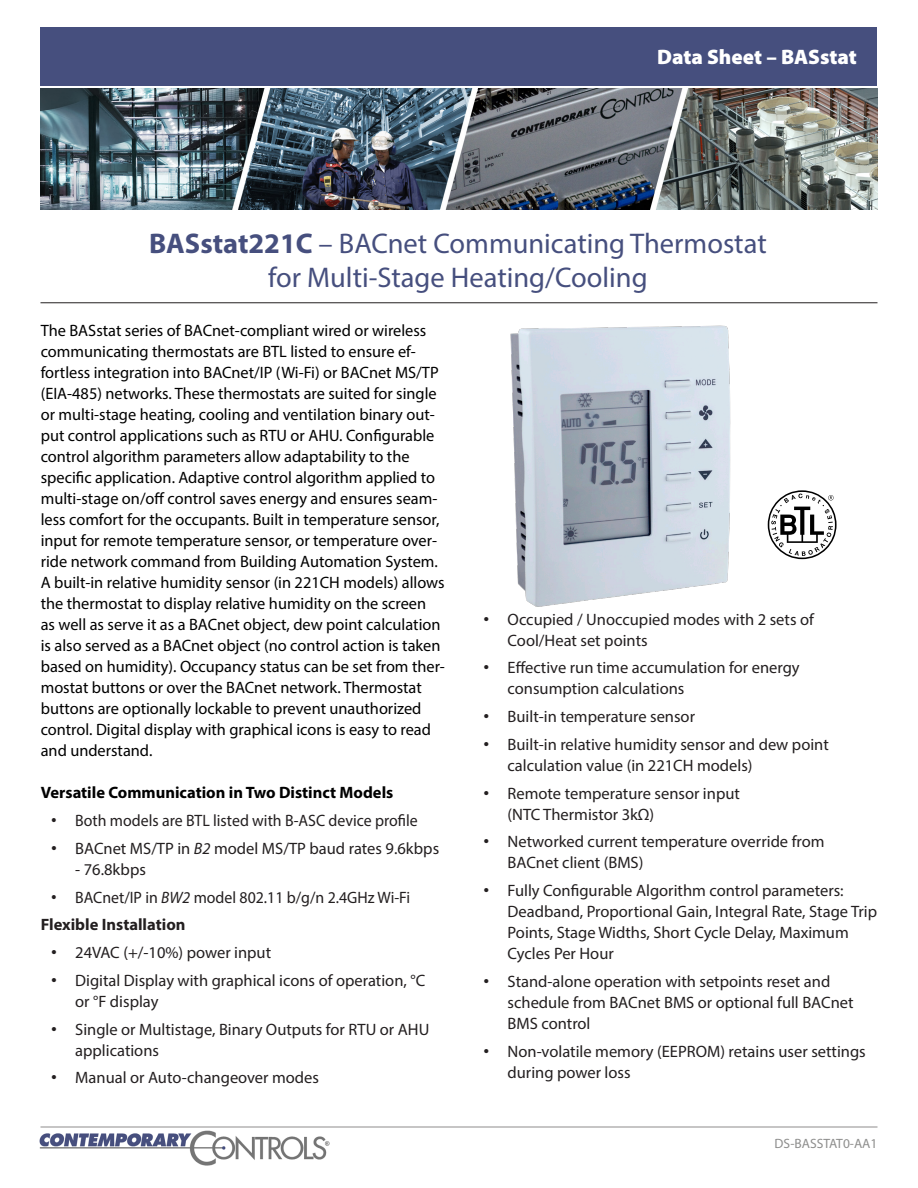
<style>
.page{position:relative;width:918px;height:1188px;background:#fff}
.page>*{position:absolute;margin:0;border:0;box-sizing:border-box;transform-origin:0 0}
.t1{font:28.5px/34.2px "Myriad Pro";color:#464f7e;text-align:center}
.t2{font:900 21px "Myriad Pro";color:#fff}
.t3{font:16.5px/21px "Myriad Pro";color:#000}
.t4{font:16.5px/21px "Myriad Pro";color:#231f20}
.t5{font:16.5px "Myriad Pro";color:#231f20;scale:.96 1}
.t6{font:700 16.5px "Myriad Pro";color:#000}
.t7{font:700 16.5px "Myriad Pro";color:#231f20}
.t8{font:13.5px "Myriad Pro";color:#8e8e8d}
.s1{font-weight:700}
.s2{font-family:"Arial"}
.s3{font-style:italic}
</style>
<div class="page">
<hr style="left:40px;top:1127px;width:838px;height:1px;background:#8e8d8c">
<div style="left:40px;top:27px;width:838px;height:59px;background:#464f7e"></div>
<img style="left:40px;top:1131px;width:290px;height:35px">
<hr style="left:40px;top:302px;width:838px;height:1px;background:#231f20">
<img style="left:40px;top:89px;width:838px;height:120px">
<img style="left:510px;top:325px;width:221px;height:282px">
<svg style="left:768px;top:490px;width:69px;height:69px"></svg>
<p class="t2" style="left:657px;top:43px;width:201px">Data Sheet – BASstat</p>
<p class="t1" style="left:149px;top:226px;width:619px"><span class="s1">BASstat221C</span> – BACnet Communicating Thermostat for Multi-Stage Heating/Cooling</p>
<p class="t3" style="left:41px;top:320px;width:406px">The BASstat series of BACnet-compliant wired or wireless communicating thermostats are BTL listed to ensure ef&shy;fortless integration into BACnet/IP (Wi-Fi) or BACnet MS/TP (EIA-485) networks. These thermostats are suited for single or multi-stage heating, cooling and ventilation binary out&shy;put control applications such as RTU or AHU. Configurable control algorithm parameters allow adaptability to the specific application. Adaptive control algorithm applied to multi-stage on/off control saves energy and ensures seam&shy;less comfort for the occupants. Built in temperature sensor, input for remote temperature sensor, or temperature over&shy;ride network command from Building Automation System.<br>A built-in relative humidity sensor (in 221CH models) allows the thermostat to display relative humidity on the screen<br>as well as serve it as a BACnet object, dew point calculation is also served as a BACnet object (no control action is taken based on humidity). Occupancy status can be set from ther&shy;mostat buttons or over the BACnet network. Thermostat buttons are optionally lockable to prevent unauthorized control. Digital display with graphical icons is easy to read and understand.</p>
<p class="t6" style="left:41px;top:782px;width:354px">Versatile Communication in Two Distinct Models</p>
<p class="t5" style="left:51px;top:810px;width:383px"><span class="s2">•</span> Both models are BTL listed with B-ASC device profile</p>
<p class="t4" style="left:51px;top:838px;width:390px"><span class="s2">•</span> BACnet MS/TP in <span class="s3">B2</span> model MS/TP baud rates 9.6kbps</p>
<p class="t4" style="left:75px;top:859px;width:72px">- 76.8kbps</p>
<p class="t5" style="left:51px;top:887px;width:376px"><span class="s2">•</span> BACnet/IP in <span class="s3">BW2</span> model 802.11 b/g/n 2.4GHz Wi-Fi</p>
<p class="t7" style="left:41px;top:914px;width:146px">Flexible Installation</p>
<p class="t4" style="left:51px;top:942px;width:221px"><span class="s2">•</span> 24VAC (+/-10%) power input</p>
<p class="t4" style="left:75px;top:970px;width:352px;text-indent:-24px"><span class="s2">•</span> Digital Display with graphical icons of operation, °C or °F display</p>
<p class="t4" style="left:75px;top:1018px;width:356px;text-indent:-24px"><span class="s2">•</span> Single or Multistage, Binary Outputs for RTU or AHU applications</p>
<p class="t4" style="left:51px;top:1067px;width:269px"><span class="s2">•</span> Manual or Auto-changeover modes</p>
<p class="t4" style="left:508px;top:608px;width:308px;text-indent:-24px"><span class="s2">•</span> Occupied / Unoccupied modes with 2 sets of<br>Cool/Heat set points</p>
<p class="t4" style="left:508px;top:657px;width:294px;text-indent:-24px"><span class="s2">•</span> Effective run time accumulation for energy consumption calculations</p>
<p class="t4" style="left:484px;top:706px;width:213px"><span class="s2">•</span> Built-in temperature sensor</p>
<p class="t4" style="left:508px;top:734px;width:323px;text-indent:-24px"><span class="s2">•</span> Built-in relative humidity sensor and dew point calculation value (in 221CH models)</p>
<p class="t4" style="left:508px;top:782px;width:234px;text-indent:-24px"><span class="s2">•</span> Remote temperature sensor input (NTC Thermistor 3kΩ)</p>
<p class="t4" style="left:508px;top:831px;width:319px;text-indent:-24px"><span class="s2">•</span> Networked current temperature override from<br>BACnet client (BMS)</p>
<p class="t4" style="left:508px;top:880px;width:371px;text-indent:-24px"><span class="s2">•</span> Fully Configurable Algorithm control parameters:<br>Deadband, Proportional Gain, Integral Rate, Stage Trip Points, Stage Widths, Short Cycle Delay, Maximum Cycles Per Hour</p>
<p class="t4" style="left:508px;top:971px;width:347px;text-indent:-24px"><span class="s2">•</span> Stand-alone operation with setpoints reset and schedule from BACnet BMS or optional full BACnet<br>BMS control</p>
<p class="t4" style="left:508px;top:1040px;width:360px;text-indent:-24px"><span class="s2">•</span> Non-volatile memory (EEPROM) retains user settings during power loss</p>
<p class="t8" style="left:775px;top:1135px;width:104px">DS-BASSTAT0-AA1</p>
</div>
